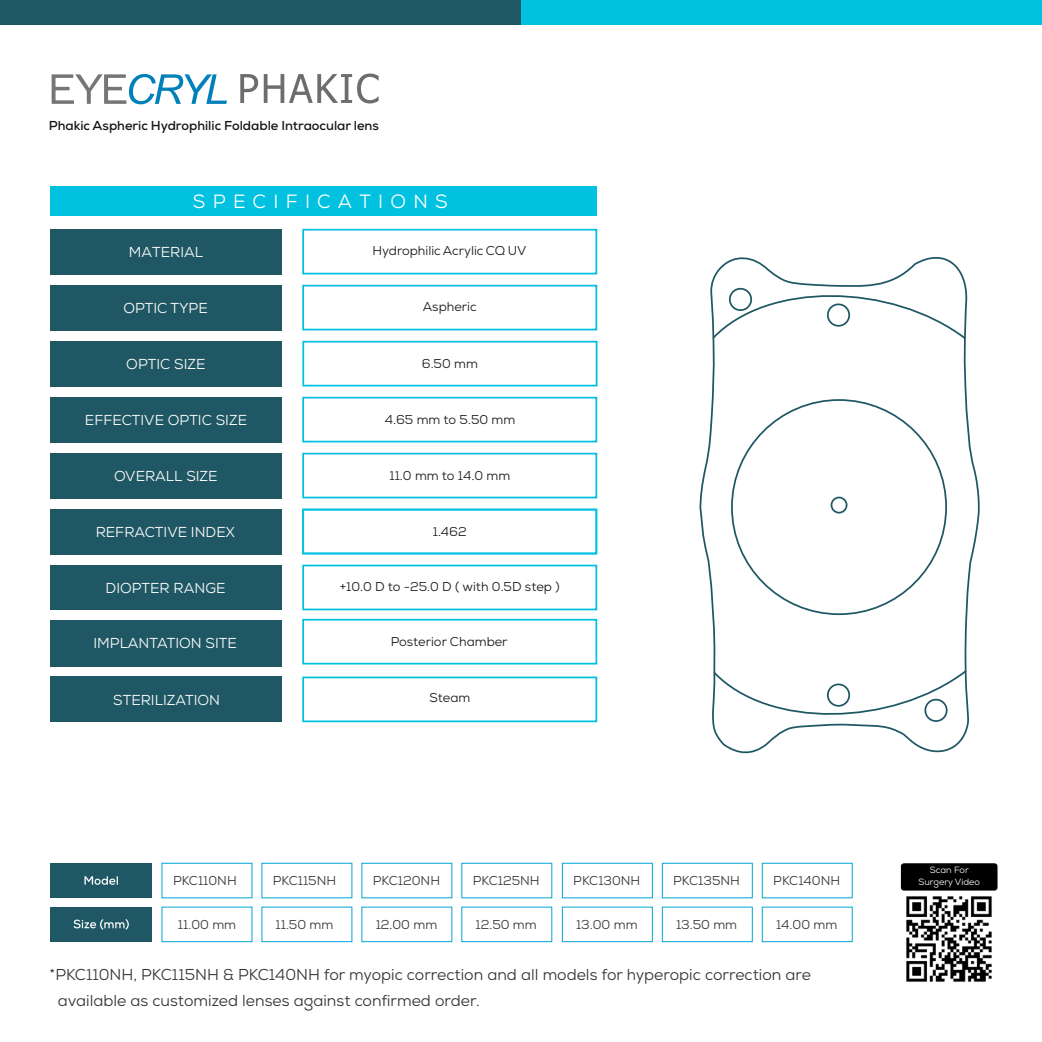
<style>
.page{position:relative;width:1042px;height:1042px;background:#fff}
.page>*{position:absolute;margin:0;border:0;box-sizing:border-box;transform-origin:0 0}
.t1{font:19.25px "Nexa";letter-spacing:.375em;color:#fff}
.t2{font:15.75px/26.1px "Nexa";color:#323232}
.t3{font:14.35px "Nexa";color:#fff}
.t4{font:700 12.95px "Nexa";color:#151616}
.t5{font:12.78px "Nexa";color:#151616}
.t6{font:12.78px "Nexa";color:#323232}
.t7{font:9.1px/11.5px "Nexa";color:#fff;text-align:center}
</style>
<div class="page">
<div style="left:0;top:0;width:521px;height:25px;background:#1f5764"></div>
<div style="left:521px;top:0;width:520px;height:25px;background:#00c2e0"></div>
<svg style="left:699px;top:257px;width:281px;height:497px"></svg>
<svg style="left:730px;top:341px;width:218px;height:328px"></svg>
<svg style="left:711px;top:281px;width:256px;height:60px"></svg>
<svg style="left:712px;top:669px;width:256px;height:60px"></svg>
<div style="left:830px;top:497px;width:17px;height:16px;border:2px solid #1f5764;border-radius:50%"></div>
<div style="left:729px;top:288px;width:23px;height:23px;border:2px solid #1f5764;border-radius:50%"></div>
<div style="left:924px;top:699px;width:23px;height:23px;border:2px solid #1f5764;border-radius:50%"></div>
<div style="left:51px;top:285px;width:231px;height:45px;background:#1f5764"></div>
<div style="left:51px;top:229px;width:231px;height:45px;background:#1f5764"></div>
<div style="left:302px;top:285px;width:295px;height:45px;border:2px solid #00c2e0"></div>
<div style="left:302px;top:229px;width:295px;height:45px;border:2px solid #00c2e0"></div>
<div style="left:51px;top:186px;width:546px;height:30px;background:#00c2e0"></div>
<div style="left:51px;top:397px;width:231px;height:45px;background:#1f5764"></div>
<div style="left:51px;top:509px;width:231px;height:45px;background:#1f5764"></div>
<div style="left:51px;top:565px;width:231px;height:44px;background:#1f5764"></div>
<div style="left:51px;top:453px;width:231px;height:45px;background:#1f5764"></div>
<div style="left:302px;top:397px;width:295px;height:45px;border:2px solid #00c2e0"></div>
<div style="left:302px;top:509px;width:295px;height:45px;border:2px solid #00c2e0"></div>
<div style="left:302px;top:453px;width:295px;height:45px;border:2px solid #00c2e0"></div>
<div style="left:302px;top:619px;width:295px;height:45px;border:2px solid #00c2e0"></div>
<div style="left:51px;top:676px;width:231px;height:46px;background:#1f5764"></div>
<div style="left:302px;top:676px;width:295px;height:46px;border:2px solid #00c2e0"></div>
<div style="left:51px;top:341px;width:231px;height:45px;background:#1f5764"></div>
<div style="left:302px;top:341px;width:295px;height:45px;border:2px solid #00c2e0"></div>
<div style="left:302px;top:565px;width:295px;height:45px;border:2px solid #00c2e0"></div>
<div style="left:50px;top:620px;width:231px;height:46px;background:#1f5764"></div>
<svg style="left:240px;top:74px;width:138px;height:29px"></svg>
<svg style="left:52px;top:74px;width:175px;height:30px"></svg>
<img style="left:902px;top:890px;width:94px;height:92px">
<div style="left:901px;top:863px;width:96px;height:27px;background:#000;border-radius:3px"></div>
<div style="left:50px;top:863px;width:102px;height:35px;background:#1f5764"></div>
<svg style="left:84px;top:876px;width:34px;height:9px"></svg>
<div style="left:50px;top:907px;width:102px;height:34px;background:#1f5764"></div>
<svg style="left:73px;top:919px;width:56px;height:11px"></svg>
<div style="left:361px;top:906px;width:91px;height:36px;background:#fff;border:1px solid #00a7d7"></div>
<div style="left:162px;top:906px;width:90px;height:36px;background:#fff;border:1px solid #00a7d7"></div>
<div style="left:261px;top:906px;width:91px;height:36px;background:#fff;border:1px solid #00a7d7"></div>
<div style="left:461px;top:906px;width:91px;height:36px;background:#fff;border:1px solid #00a7d7"></div>
<div style="left:662px;top:906px;width:91px;height:36px;background:#fff;border:1px solid #00a7d7"></div>
<div style="left:562px;top:906px;width:91px;height:36px;background:#fff;border:1px solid #00a7d7"></div>
<div style="left:762px;top:906px;width:90px;height:36px;background:#fff;border:1px solid #00a7d7"></div>
<p class="t4" style="left:49px;top:118px;width:332px">Phakic Aspheric Hydrophilic Foldable Intraocular lens</p>
<p class="t1" style="left:193px;top:189px;width:256px">SPECIFICATIONS</p>
<p class="t3" style="left:129px;top:243px;width:76px">MATERIAL</p>
<p class="t3" style="left:123px;top:299px;width:86px">OPTIC TYPE</p>
<p class="t5" style="left:372px;top:242px;width:155px">Hydrophilic Acrylic CQ UV</p>
<p class="t5" style="left:423px;top:298px;width:55px">Aspheric</p>
<p class="t3" style="left:126px;top:355px;width:81px">OPTIC SIZE</p>
<p class="t5" style="left:422px;top:356px;width:58px">6.50 mm</p>
<p class="t3" style="left:85px;top:411px;width:164px">EFFECTIVE OPTIC SIZE</p>
<p class="t5" style="left:385px;top:411px;width:132px">4.65 mm to 5.50 mm</p>
<p class="t3" style="left:114px;top:467px;width:105px">OVERALL SIZE</p>
<p class="t5" style="left:390px;top:467px;width:122px">11.0 mm to 14.0 mm</p>
<p class="t3" style="left:96px;top:523px;width:141px">REFRACTIVE INDEX</p>
<p class="t5" style="left:433px;top:523px;width:35px">1.462</p>
<p class="t3" style="left:106px;top:579px;width:121px">DIOPTER RANGE</p>
<p class="t5" style="left:340px;top:578px;width:221px">+10.0 D to -25.0 D ( with 0.5D step )</p>
<p class="t3" style="left:93px;top:634px;width:145px">IMPLANTATION SITE</p>
<p class="t5" style="left:391px;top:633px;width:118px">Posterior Chamber</p>
<p class="t3" style="left:113px;top:691px;width:108px">STERILIZATION</p>
<p class="t5" style="left:430px;top:690px;width:42px">Steam</p>
<p class="t6" style="left:173px;top:872px;width:65px">PKC110NH</p>
<p class="t6" style="left:273px;top:872px;width:65px">PKC115NH</p>
<p class="t6" style="left:373px;top:872px;width:69px">PKC120NH</p>
<p class="t6" style="left:473px;top:872px;width:68px">PKC125NH</p>
<p class="t6" style="left:573px;top:872px;width:69px">PKC130NH</p>
<p class="t6" style="left:673px;top:872px;width:68px">PKC135NH</p>
<p class="t6" style="left:773px;top:872px;width:68px">PKC140NH</p>
<p class="t6" style="left:178px;top:916px;width:60px">11.00 mm</p>
<p class="t6" style="left:276px;top:916px;width:59px">11.50 mm</p>
<p class="t6" style="left:376px;top:916px;width:63px">12.00 mm</p>
<p class="t6" style="left:475px;top:916px;width:63px">12.50 mm</p>
<p class="t6" style="left:576px;top:916px;width:63px">13.00 mm</p>
<p class="t6" style="left:676px;top:916px;width:63px">13.50 mm</p>
<p class="t6" style="left:776px;top:916px;width:63px">14.00 mm</p>
<p class="t2" style="left:58px;top:962px;width:755px;text-indent:-8px">*PKC110NH, PKC115NH &amp; PKC140NH for myopic correction and all models for hyperopic correction are available as customized lenses against confirmed order.</p>
<p class="t7" style="left:918px;top:864px;width:63px">Scan For<br>Surgery Video</p>
</div>
